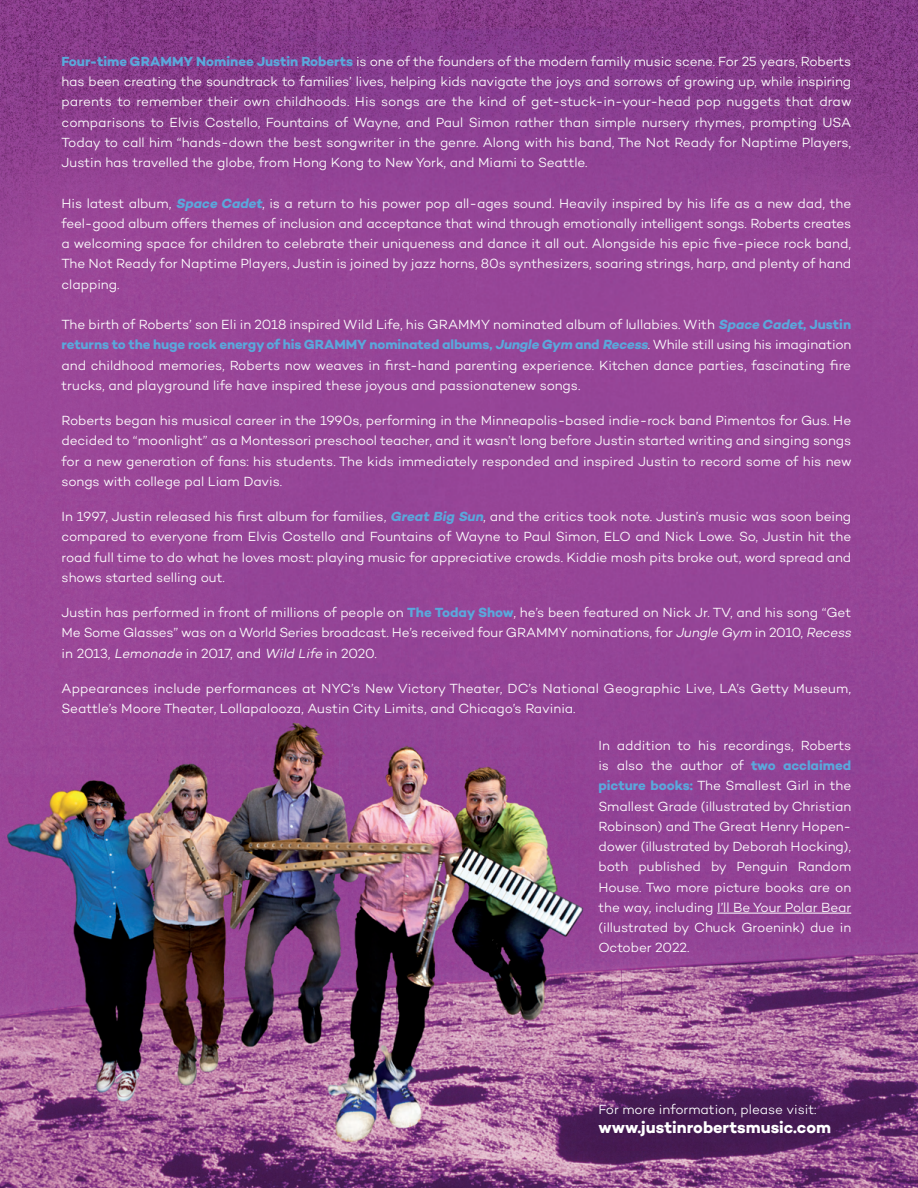
<style>
.page{position:relative;width:918px;height:1188px;background:#fff}
.page>*{position:absolute;margin:0;border:0;box-sizing:border-box;transform-origin:0 0}
.t1{font:16.5px "Campton Bold DEMO";color:#fff}
.t2{font:13.5px/20.2px "Campton Light DEMO";letter-spacing:-.005em;color:#fff;text-align:justify}
.t3{font:13.5px "Campton Bold DEMO";letter-spacing:-.01em;color:#5ba8dc}
.s1{font-family:"Campton Bold DEMO";color:#5ba8dc}
.s2{font-family:"Campton Bold DEMO";font-style:italic;color:#5ba8dc}
.s3{font-style:italic}
.s4{font-family:"Campton Light DEMO";color:#fff}
</style>
<div class="page">
<img style="left:0;top:0;width:918px;height:1188px">
<hr style="left:717px;top:913px;width:134px;height:1px;background:#fff">
<p class="t2" style="left:62px;top:52px;width:792px"><span class="s1">Four-time GRAMMY Nominee Justin Roberts</span> is one of the founders of the modern family music scene. For 25 years, Roberts has been creating the soundtrack to families’ lives, helping kids navigate the joys and sorrows of growing up, while inspiring parents to remember their own childhoods. His songs are the kind of get-stuck-in-your-head pop nuggets that draw comparisons to Elvis Costello, Fountains of Wayne, and Paul Simon rather than simple nursery rhymes, prompting USA Today to call him “hands-down the best songwriter in the genre. Along with his band, The Not Ready for Naptime Players, Justin has travelled the globe, from Hong Kong to New York, and Miami to Seattle.</p>
<p class="t2" style="left:62px;top:193px;width:791px">His latest album, <span class="s2">Space Cadet</span>, is a return to his power pop all-ages sound. Heavily inspired by his life as a new dad, the feel-good album offers themes of inclusion and acceptance that wind through emotionally intelligent songs. Roberts creates a welcoming space for children to celebrate their uniqueness and dance it all out. Alongside his epic five-piece rock band, The Not Ready for Naptime Players, Justin is joined by jazz horns, 80s synthesizers, soaring strings, harp, and plenty of hand clapping.</p>
<p class="t2" style="left:62px;top:315px;width:791px">The birth of Roberts’ son Eli in 2018 inspired Wild Life, his GRAMMY nominated album of lullabies. With <span class="s2">Space Cadet</span><span class="s1">, Justin</span></p>
<p class="t3" style="left:62px;top:337px;width:791px">returns to the huge rock energy of his GRAMMY nominated albums, <span class="s3">Jungle Gym</span> and <span class="s3">Recess</span><span class="s4">. While still using his imagination</span></p>
<p class="t2" style="left:62px;top:355px;width:791px">and childhood memories, Roberts now weaves in first-hand parenting experience. Kitchen dance parties, fascinating fire trucks, and playground life have inspired these joyous and passionatenew songs.</p>
<p class="t2" style="left:62px;top:411px;width:792px">Roberts began his musical career in the 1990s, performing in the Minneapolis-based indie-rock band Pimentos for Gus. He decided to “moonlight” as a Montessori preschool teacher, and it wasn’t long before Justin started writing and singing songs for a new generation of fans: his students. The kids immediately responded and inspired Justin to record some of his new songs with college pal Liam Davis.</p>
<p class="t2" style="left:62px;top:507px;width:791px">In 1997, Justin released his first album for families, <span class="s2">Great Big Sun</span>, and the critics took note. Justin’s music was soon being compared to everyone from Elvis Costello and Fountains of Wayne to Paul Simon, ELO and Nick Lowe. So, Justin hit the road full time to do what he loves most: playing music for appreciative crowds. Kiddie mosh pits broke out, word spread and shows started selling out.</p>
<p class="t2" style="left:62px;top:603px;width:794px;text-align:left">Justin has performed in front of millions of people on <span class="s1">The Today Show</span>, he’s been featured on Nick Jr. TV, and his song “Get<br>Me Some Glasses” was on a World Series broadcast. He’s received four GRAMMY nominations, for <span class="s3">Jungle Gym</span> in 2010, <span class="s3">Recess </span>in 2013, <span class="s3">Lemonade</span> in 2017, and <span class="s3">Wild Life</span> in 2020.</p>
<p class="t2" style="left:62px;top:679px;width:791px">Appearances include performances at NYC’s New Victory Theater, DC’s National Geographic Live, LA’s Getty Museum,<br>Seattle’s Moore Theater, Lollapalooza, Austin City Limits, and Chicago’s Ravinia.</p>
<p class="t2" style="left:599px;top:735px;width:254px">In addition to his recordings, Roberts is also the author of <span class="s1">two acclaimed picture books:</span> The Smallest Girl in the Smallest Grade (illustrated by Christian Robinson) and The Great Henry Hopen&shy;dower (illustrated by Deborah Hocking), both published by Penguin Random House. Two more picture books are on the way, including I’ll Be Your Polar Bear (illustrated by Chuck Groenink) due in October 2022.</p>
<p class="t2" style="left:599px;top:1099px;width:220px">For more information, please visit:</p>
<p class="t1" style="left:599px;top:1118px;width:234px">www.justinrobertsmusic.com</p>
</div>
